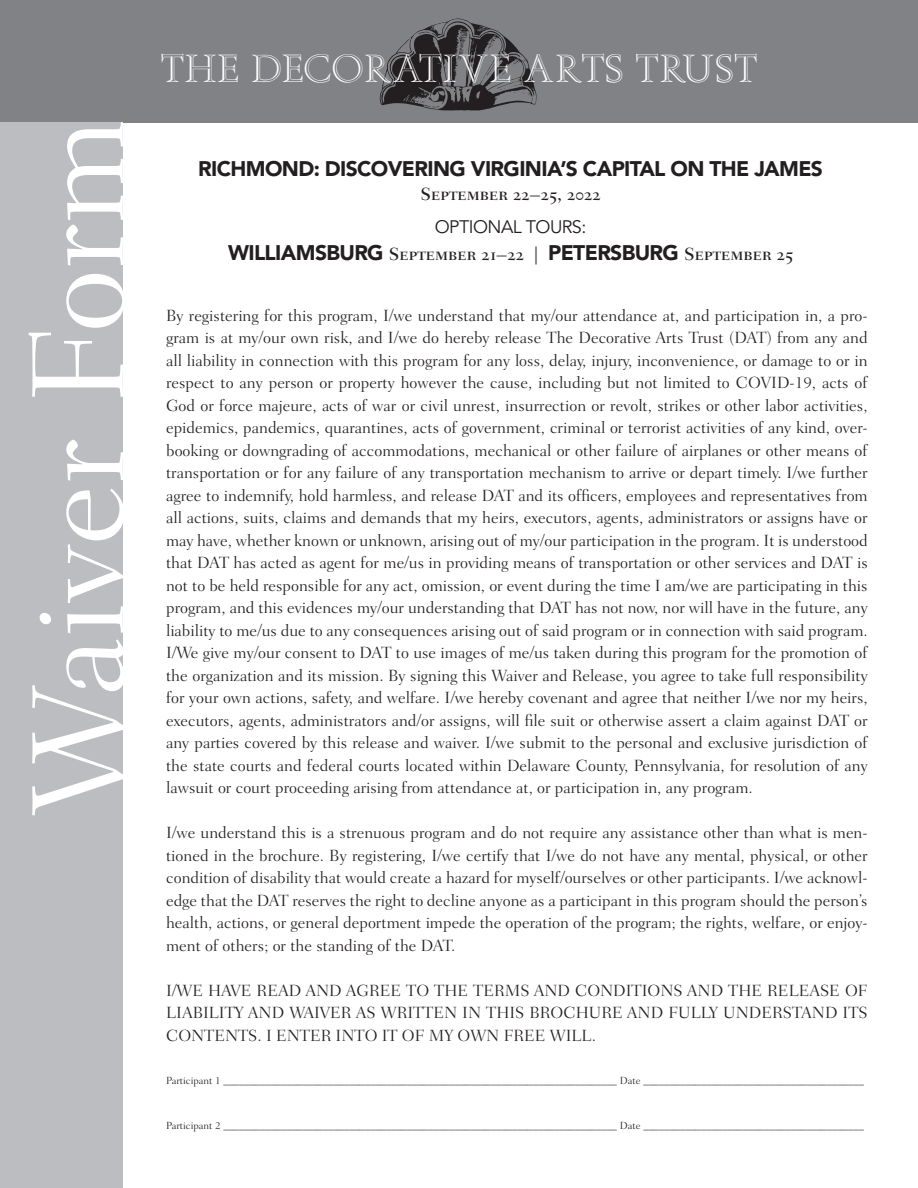
<style>
.page{position:relative;width:918px;height:1188px;background:#fff}
.page>*{position:absolute;margin:0;border:0;box-sizing:border-box;transform-origin:0 0}
.t1{font:300 133.5px "Fairfield LT Std";color:#fff}
.t2{font:36px "Aurea Inline";color:#fff}
.t3{font:900 21px "Avenir LT Std";letter-spacing:-.03em;color:#231f20}
.t4{font:500 18px "Fairfield LT Std";color:#231f20}
.t5{font:18px "Avenir LT Std";letter-spacing:-.03em;color:#231f20}
.t6{font:300 16.5px/22.5px "Fairfield LT Std";color:#231f20;text-align:justify}
.t7{font:300 10.5px "Fairfield LT Std";color:#231f20}
.s1{font-family:"Avenir LT Std";font-weight:900;font-size:21px}
</style>
<div class="page">
<div style="left:0;top:0;width:918px;height:122px;background:#808285"></div>
<div style="left:0;top:122px;width:123px;height:1066px;background:#bcbdc0"></div>
<img style="left:379px;top:18px;width:158px;height:93px">
<p class="t1" style="left:3px;top:815px;width:698px;rotate:-90deg">Waiver Form</p>
<p class="t2" style="left:161px;top:44px;width:599px">THE DECORATIVE ARTS TRUST</p>
<p class="t3" style="left:198px;top:156px;width:626px">RICHMOND: DISCOVERING VIRGINIA’S CAPITAL ON THE JAMES</p>
<p class="t4" style="left:420px;top:183px;width:182px">September 22–25, 2022</p>
<p class="t5" style="left:435px;top:217px;width:153px">OPTIONAL TOURS:</p>
<p class="t4" style="left:228px;top:244px;width:567px"><span class="s1">WILLIAMSBURG</span> September 21–22 | <span class="s1">PETERSBURG</span> September 25</p>
<p class="t6" style="left:166px;top:304px;width:703px">By registering for this program, I/we understand that my/our attendance at, and participation in, a pro&shy;gram is at my/our own risk, and I/we do hereby release The Decorative Arts Trust (DAT) from any and all liability in connection with this program for any loss, delay, injury, inconvenience, or damage to or in respect to any person or property however the cause, including but not limited to COVID-19, acts of God or force majeure, acts of war or civil unrest, insurrection or revolt, strikes or other labor activities, epidemics, pandemics, quarantines, acts of government, criminal or terrorist activities of any kind, over&shy;booking or downgrading of accommodations, mechanical or other failure of airplanes or other means of transportation or for any failure of any transportation mechanism to arrive or depart timely. I/we further agree to indemnify, hold harmless, and release DAT and its officers, employees and representatives from all actions, suits, claims and demands that my heirs, executors, agents, administrators or assigns have or may have, whether known or unknown, arising out of my/our participation in the program. It is understood that DAT has acted as agent for me/us in providing means of transportation or other services and DAT is not to be held responsible for any act, omission, or event during the time I am/we are participating in this program, and this evidences my/our understanding that DAT has not now, nor will have in the future, any liability to me/us due to any consequences arising out of said program or in connection with said program.<br>I/We give my/our consent to DAT to use images of me/us taken during this program for the promotion of the organization and its mission. By signing this Waiver and Release, you agree to take full responsibility for your own actions, safety, and welfare. I/we hereby covenant and agree that neither I/we nor my heirs, executors, agents, administrators and/or assigns, will file suit or otherwise assert a claim against DAT or any parties covered by this release and waiver. I/we submit to the personal and exclusive jurisdiction of the state courts and federal courts located within Delaware County, Pennsylvania, for resolution of any lawsuit or court proceeding arising from attendance at, or participation in, any program.</p>
<p class="t6" style="left:166px;top:822px;width:703px">I/we understand this is a strenuous program and do not require any assistance other than what is men&shy;tioned in the brochure. By registering, I/we certify that I/we do not have any mental, physical, or other condition of disability that would create a hazard for myself/ourselves or other participants. I/we acknowl&shy;edge that the DAT reserves the right to decline anyone as a participant in this program should the person’s health, actions, or general deportment impede the operation of the program; the rights, welfare, or enjoy&shy;ment of others; or the standing of the DAT.</p>
<p class="t6" style="left:166px;top:979px;width:703px">I/WE HAVE READ AND AGREE TO THE TERMS AND CONDITIONS AND THE RELEASE OF LIABILITY AND WAIVER AS WRITTEN IN THIS BROCHURE AND FULLY UNDERSTAND ITS CONTENTS. I ENTER INTO IT OF MY OWN FREE WILL.</p>
<p class="t7" style="left:166px;top:1075px;width:699px">Participant 1 ___________________________________________________________________________ Date __________________________________________</p>
<p class="t7" style="left:166px;top:1119px;width:699px">Participant 2 ___________________________________________________________________________ Date __________________________________________</p>
</div>
